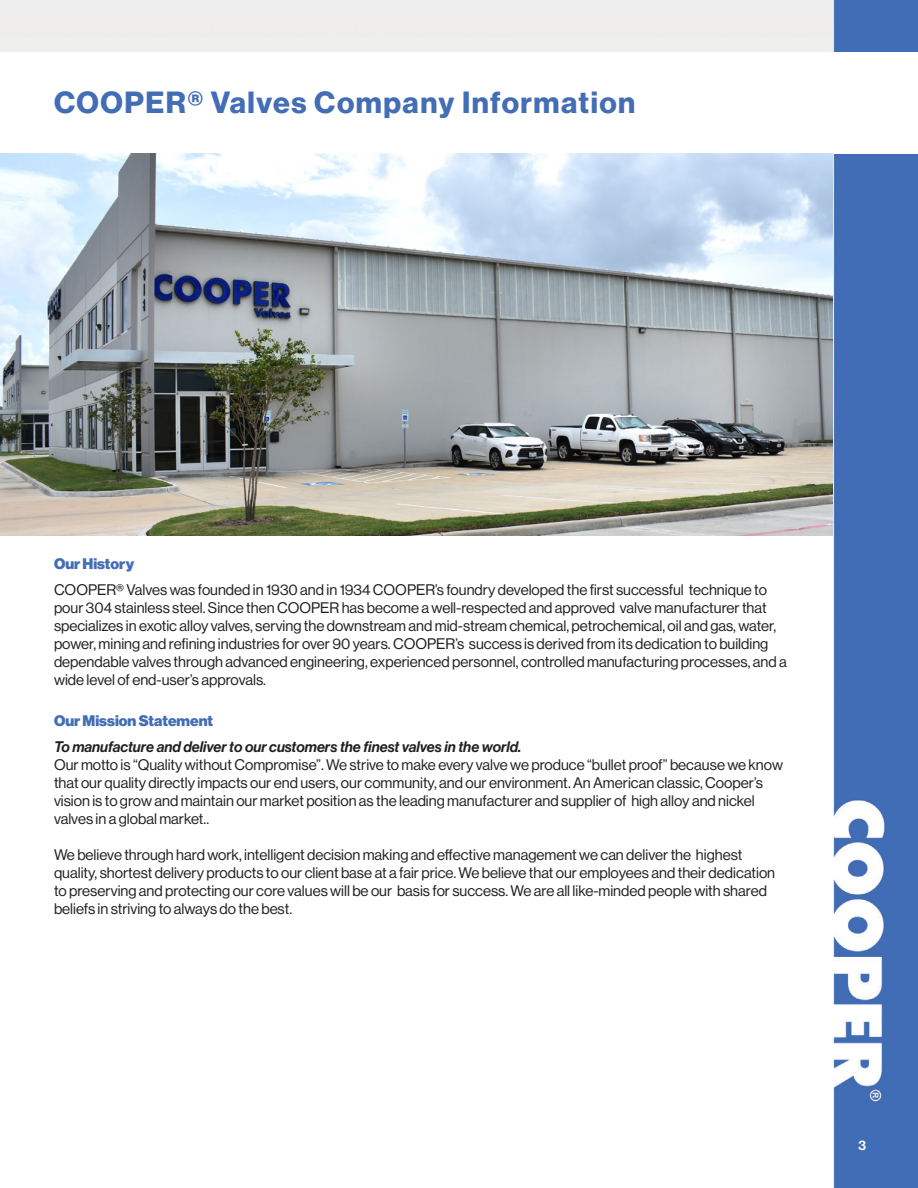
<style>
.page{position:relative;width:918px;height:1188px;background:#fff}
.page>*{position:absolute;margin:0;border:0;box-sizing:border-box;transform-origin:0 0}
.t1{font:30px "N Haas Grotesk DS Pro 75 Bd";letter-spacing:.05em;color:#436db5}
.t2{font:15px/18px "N Haas Grotesk DS Pro 55 Rg";color:#231f20}
.t3{font:15px "N Haas Grotesk DS Pro 66 Md It";color:#231f20}
.t4{font:15px "N Haas Grotesk DS Pro 95 Blk";color:#436db5}
.t5{font:13.5px "N Haas Grotesk DS Pro 65 Md";color:#fff}
</style>
<div class="page">
<img style="left:0;top:0;width:918px;height:1188px">
<div style="left:0;top:52px;width:918px;height:101px;background:#fff"></div>
<img style="left:0;top:153px;width:833px;height:383px">
<p class="t1" style="left:54px;top:85px;width:583px">COOPER® Valves Company Information</p>
<p class="t4" style="left:54px;top:555px;width:82px">Our History</p>
<p class="t2" style="left:54px;top:581px;width:734px">COOPER® Valves was founded in 1930 and in 1934 COOPER’s foundry developed the first successful technique to pour 304 stainless steel. Since then COOPER has become a well-respected and approved valve manufacturer that specializes in exotic alloy valves, serving the downstream and mid-stream chemical, petrochemical, oil and gas, water, power, mining and refining industries for over 90 years. COOPER’s success is derived from its dedication to building dependable valves through advanced engineering, experienced personnel, controlled manufacturing processes, and a wide level of end-user’s approvals.</p>
<p class="t4" style="left:54px;top:712px;width:161px">Our Mission Statement</p>
<p class="t3" style="left:54px;top:738px;width:469px">To manufacture and deliver to our customers the finest valves in the world.</p>
<p class="t2" style="left:54px;top:756px;width:731px">Our motto is “Quality without Compromise”. We strive to make every valve we produce “bullet proof” because we know that our quality directly impacts our end users, our community, and our environment. An American classic, Cooper’s vision is to grow and maintain our market position as the leading manufacturer and supplier of high alloy and nickel valves in a global market..</p>
<p class="t2" style="left:54px;top:846px;width:723px">We believe through hard work, intelligent decision making and effective management we can deliver the highest quality, shortest delivery products to our client base at a fair price. We believe that our employees and their dedication to preserving and protecting our core values will be our basis for success. We are all like-minded people with shared beliefs in striving to always do the best.</p>
<p class="t5" style="left:858px;top:1137px;width:9px">3</p>
</div>
